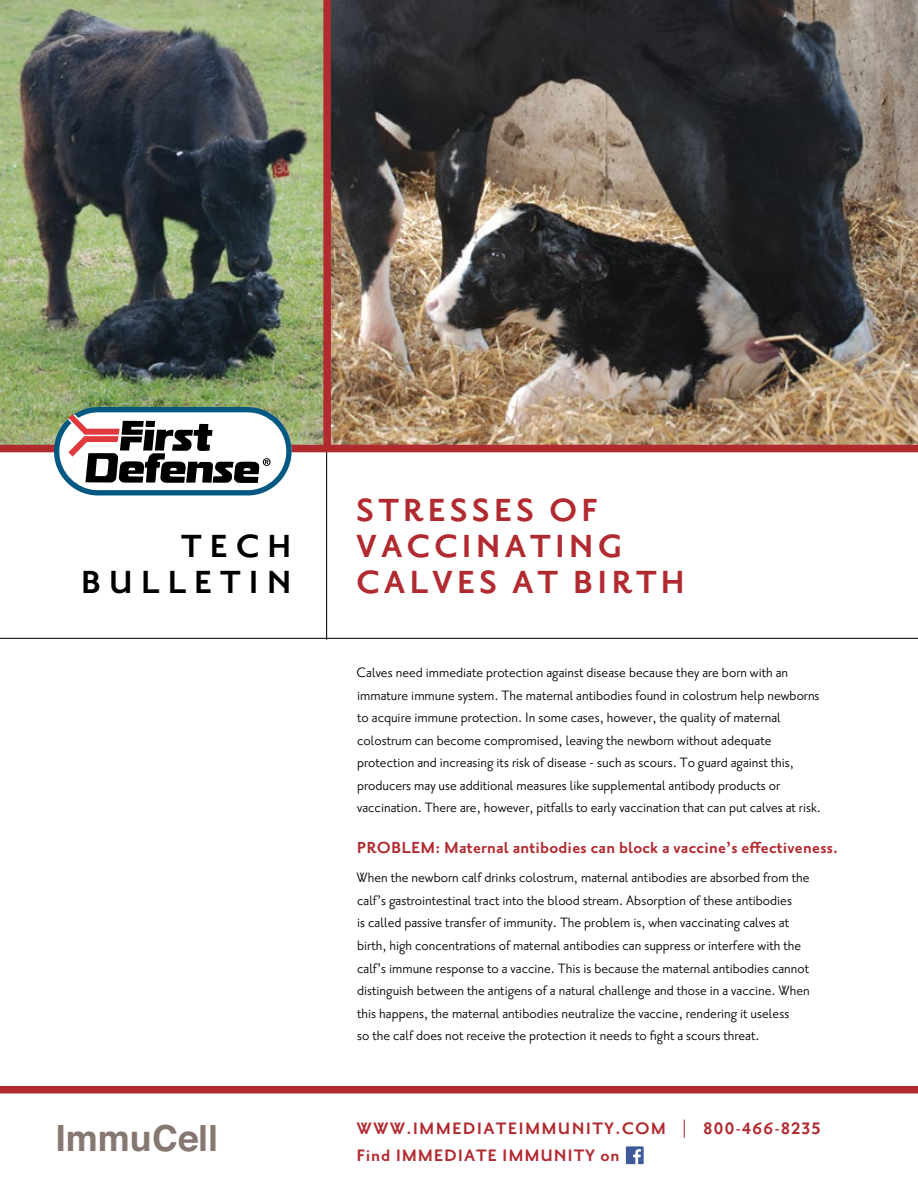
<style>
.page{position:relative;width:918px;height:1188px;background:#fff}
.page>*{position:absolute;margin:0;border:0;box-sizing:border-box;transform-origin:0 0}
.t1{font:700 39px/36px "Priori San";letter-spacing:.1em;color:#b12a30}
.t2{font:700 39px/36px "Priori San";letter-spacing:.2em;color:#000;text-align:right}
.t3{font:700 36px "Helvetica";color:#867771}
.t4{font:700 20.25px/27.5px "Priori San";letter-spacing:.04em;color:#b12a30}
.t5{font:700 19.5px "Priori San";letter-spacing:.01em;color:#b12a30}
.t6{font:16.5px/22.5px "Priori San";color:#000}
</style>
<div class="page">
<img style="left:0;top:0;width:918px;height:445px">
<div style="left:0;top:1086px;width:918px;height:8px;background:#b12a30"></div>
<div style="left:626px;top:1146px;width:18px;height:18px;background:#3c5a99"></div>
<svg style="left:633px;top:1149px;width:8px;height:15px"></svg>
<hr style="left:0;top:638px;width:918px;height:1px;background:#000">
<hr style="left:326px;top:450px;width:1px;height:190px;background:#000">
<div style="left:0;top:445px;width:918px;height:7px;background:#b12a30"></div>
<div style="left:323px;top:0;width:8px;height:450px;background:#b12a30"></div>
<svg style="left:54px;top:407px;width:238px;height:89px"></svg>
<h1 class="t2" style="left:81px;top:528px;width:213px">tech bulletin</h1>
<h1 class="t1" style="left:356px;top:492px;width:243px">STRESSES OF<br>VACCINATIN</h1>
<h1 class="t1" style="left:598px;top:528px;width:26px">G</h1>
<h1 class="t1" style="left:356px;top:564px;width:25px">CAL</h1>
<h1 class="t1" style="left:432px;top:564px;width:228px">VES AT BI RTH</h1>
<p class="t6" style="left:357px;top:662px;width:466px">Calves need immediate protection against disease because they are born with an immature immune system. The maternal antibodies found in colostrum help newborns to acquire immune protection. In some cases, however, the quality of maternal colostrum can become compromised, leaving the newborn without adequate protection and increasing its risk of disease - such as scours. To guard against this, producers may use additional measures like supplemental antibody products or vaccination. There are, however, pitfalls to early vaccination that can put calves at risk.</p>
<p class="t5" style="left:357px;top:838px;width:483px">Problem: Maternal antibodies can block a vaccine’s effectiveness.</p>
<p class="t6" style="left:356px;top:867px;width:455px">When the newborn calf drinks colostrum, maternal antibodies are absorbed from the calf’s gastrointestinal tract into the blood stream. Absorption of these antibodies<br>is called passive transfer of immunity. The problem is, when vaccinating calves at birth, high concentrations of maternal antibodies can suppress or interfere with the calf’s immune response to a vaccine. This is because the maternal antibodies cannot distinguish between the antigens of a natural challenge and those in a vaccine. When this happens, the maternal antibodies neutralize the vaccine, rendering it useless<br>so the calf does not receive the protection it needs to fight a scours threat.</p>
<h2 class="t3" style="left:56px;top:1110px;width:164px">ImmuCell</h2>
<p class="t4" style="left:356px;top:1115px;width:466px">www.immediateimmunity.com | 800-466-8235<br>Find I mmediate I mmunity on</p>
</div>
